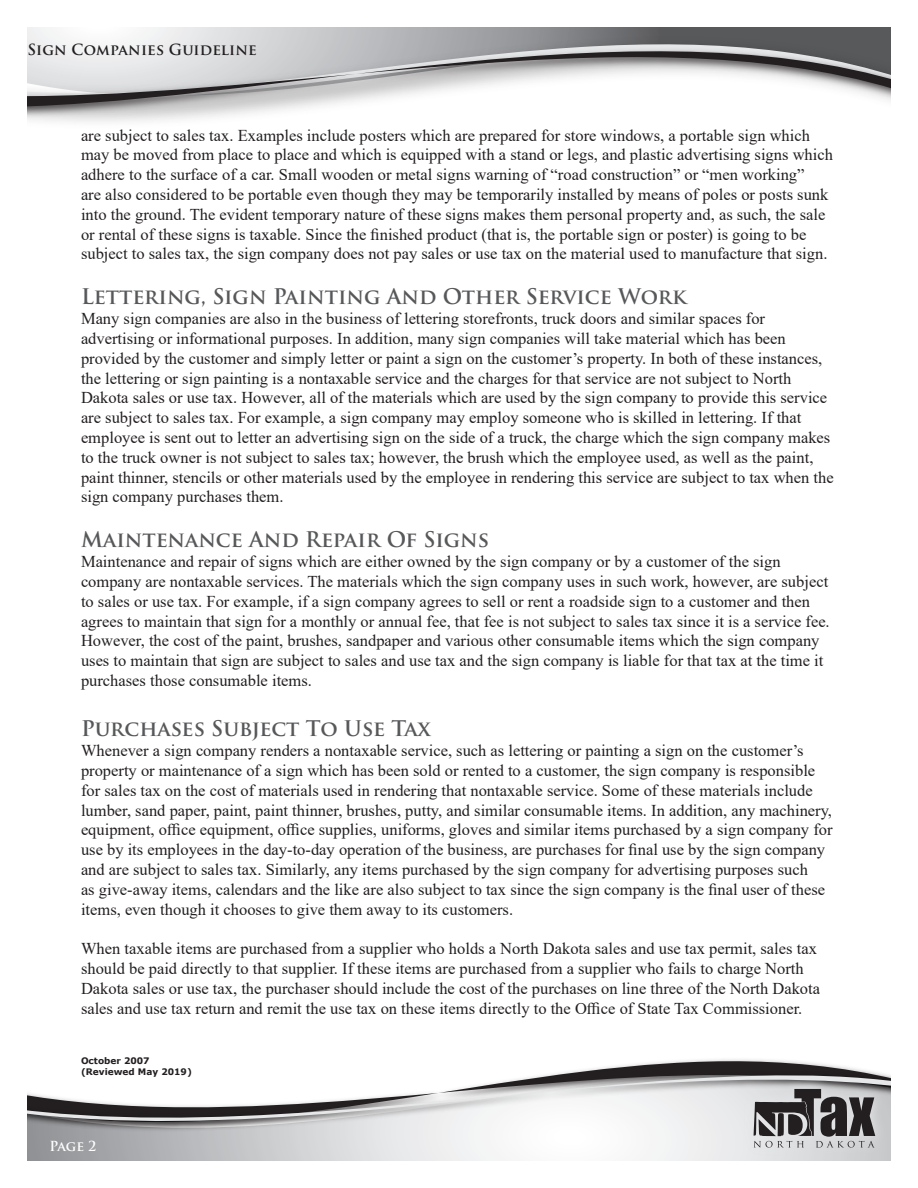
<style>
.page{position:relative;width:918px;height:1188px;background:#fff}
.page>*{position:absolute;margin:0;border:0;box-sizing:border-box;transform-origin:0 0}
.Body_text{font:700 21px "Trajan Pro";color:#57585a}
.Body_text-2{font:16.5px/19.8px "Times New Roman";color:#231f20}
.t1{font:700 15px "Trajan Pro";letter-spacing:.01em;color:#231f20}
.t2{font:700 13.5px "Trajan Pro";color:#fff}
.t3{font:700 9px "Verdana";color:#231f20}
</style>
<div class="page">
<svg style="left:27px;top:27px;width:864px;height:95px"></svg>
<svg style="left:27px;top:1059px;width:850px;height:102px"></svg>
<img style="left:737px;top:1073px;width:154px;height:88px">
<svg style="left:754px;top:1089px;width:121px;height:59px;background:#7f7d7f"></svg>
<p class="t1" style="left:28px;top:40px;width:231px">Sign Companies Guideline</p>
<p class="Body_text-2" style="left:81px;top:125px;width:754px">are subject to sales tax. Examples include posters which are prepared for store windows, a portable sign which may be moved from place to place and which is equipped with a stand or legs, and plastic advertising signs which adhere to the surface of a car. Small wooden or metal signs warning of “road construction” or “men working”<br>are also considered to be portable even though they may be temporarily installed by means of poles or posts sunk into the ground. The evident temporary nature of these signs makes them personal property and, as such, the sale or rental of these signs is taxable. Since the finished product (that is, the portable sign or poster) is going to be subject to sales tax, the sign company does not pay sales or use tax on the material used to manufacture that sign.</p>
<p class="Body_text" style="left:81px;top:284px;width:607px">Lettering, Sign Painting And Other Service Work</p>
<p class="Body_text-2" style="left:81px;top:308px;width:754px">Many sign companies are also in the business of lettering storefronts, truck doors and similar spaces for advertising or informational purposes. In addition, many sign companies will take material which has been provided by the customer and simply letter or paint a sign on the customer’s property. In both of these instances, the lettering or sign painting is a nontaxable service and the charges for that service are not subject to North Dakota sales or use tax. However, all of the materials which are used by the sign company to provide this service are subject to sales tax. For example, a sign company may employ someone who is skilled in lettering. If that employee is sent out to letter an advertising sign on the side of a truck, the charge which the sign company makes to the truck owner is not subject to sales tax; however, the brush which the employee used, as well as the paint, paint thinner, stencils or other materials used by the employee in rendering this service are subject to tax when the sign company purchases them.</p>
<p class="Body_text" style="left:81px;top:527px;width:410px">Maintenance And Repair Of Signs</p>
<p class="Body_text-2" style="left:81px;top:551px;width:750px">Maintenance and repair of signs which are either owned by the sign company or by a customer of the sign company are nontaxable services. The materials which the sign company uses in such work, however, are subject to sales or use tax. For example, if a sign company agrees to sell or rent a roadside sign to a customer and then agrees to maintain that sign for a monthly or annual fee, that fee is not subject to sales tax since it is a service fee.<br>However, the cost of the paint, brushes, sandpaper and various other consumable items which the sign company uses to maintain that sign are subject to sales and use tax and the sign company is liable for that tax at the time it purchases those consumable items.</p>
<p class="Body_text" style="left:81px;top:716px;width:351px">Purchases Subject To Use Tax</p>
<p class="Body_text-2" style="left:81px;top:740px;width:753px">Whenever a sign company renders a nontaxable service, such as lettering or painting a sign on the customer’s property or maintenance of a sign which has been sold or rented to a customer, the sign company is responsible for sales tax on the cost of materials used in rendering that nontaxable service. Some of these materials include lumber, sand paper, paint, paint thinner, brushes, putty, and similar consumable items. In addition, any machinery, equipment, office equipment, office supplies, uniforms, gloves and similar items purchased by a sign company for use by its employees in the day-to-day operation of the business, are purchases for final use by the sign company and are subject to sales tax. Similarly, any items purchased by the sign company for advertising purposes such<br>as give-away items, calendars and the like are also subject to tax since the sign company is the final user of these items, even though it chooses to give them away to its customers.</p>
<p class="Body_text-2" style="left:81px;top:938px;width:741px">When taxable items are purchased from a supplier who holds a North Dakota sales and use tax permit, sales tax should be paid directly to that supplier. If these items are purchased from a supplier who fails to charge North Dakota sales or use tax, the purchaser should include the cost of the purchases on line three of the North Dakota sales and use tax return and remit the use tax on these items directly to the Office of State Tax Commissioner.</p>
<p class="t3" style="left:81px;top:1054px;width:70px">October 2007</p>
<p class="t3" style="left:81px;top:1065px;width:112px">(Reviewed May 2019)</p>
<p class="t2" style="left:50px;top:1137px;width:48px">Page 2</p>
</div>
